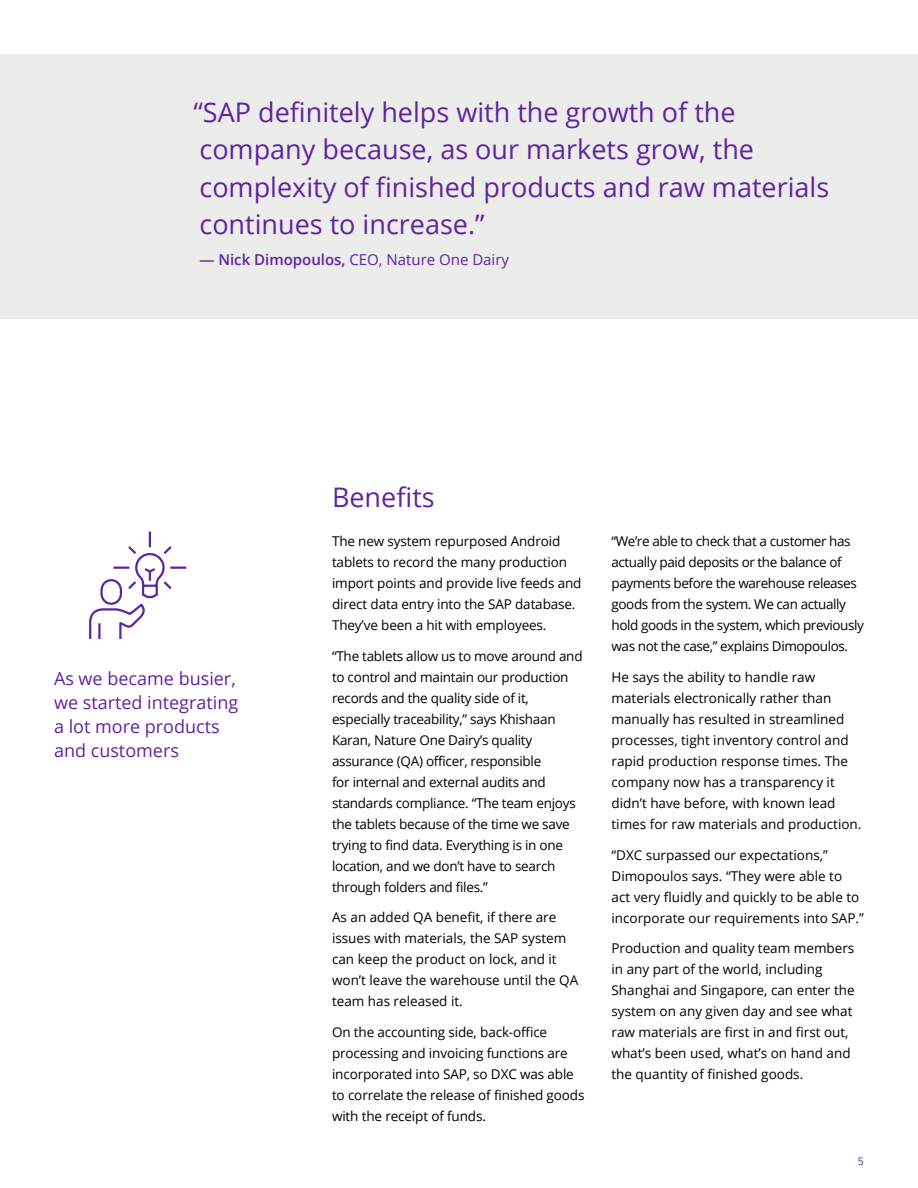
<style>
.page{position:relative;width:918px;height:1188px;background:#fff}
.page>*{position:absolute;margin:0;border:0;box-sizing:border-box;transform-origin:0 0}
.t1{font:27px/37.5px "Open Sans";color:#5f249f}
.t2{font:18px/24px "Open Sans";color:#5f249f}
.t3{font:15px "Open Sans";color:#5f249f}
.t4{font:13.5px/21px "Open Sans";letter-spacing:-.01em;color:#000}
.t5{font:13.5px/21px "Open Sans";letter-spacing:-.03em;color:#000}
.t6{font:10.5px "Open Sans";color:#5f249f}
.s1{font-weight:600}
</style>
<div class="page">
<svg style="left:89px;top:531px;width:98px;height:108px"></svg>
<div style="left:1px;top:54px;width:917px;height:265px;background:#ececeb"></div>
<h1 class="t1" style="left:194px;top:92px;width:637px">“SAP definitely helps with the growth of the company because, as our markets grow, the complexity of finished products and raw materials continues to increase.”</h1>
<p class="t3" style="left:200px;top:249px;width:311px"><span class="s1">— Nick Dimopoulos,</span> CEO, Nature One Dairy</p>
<h2 class="t2" style="left:54px;top:666px;width:186px">As we became busier, we started integrating a lot more products and customers</h2>
<h1 class="t1" style="left:332px;top:478px;width:104px">Benefits</h1>
<p class="t4" style="left:332px;top:530px;width:251px">The new system repurposed Android tablets to record the many production import points and provide live feeds and direct data entry into the SAP database.<br>They’ve been a hit with employees.</p>
<p class="t4" style="left:332px;top:645px;width:252px">“The tablets allow us to move around and to control and maintain our production records and the quality side of it, especially traceability,” says Khishaan Karan, Nature One Dairy’s quality assurance (QA) officer, responsible<br>for internal and external audits and standards compliance. “The team enjoys the tablets because of the time we save trying to find data. Everything is in one location, and we don’t have to search through folders and files.”</p>
<p class="t4" style="left:332px;top:907px;width:248px">As an added QA benefit, if there are issues with materials, the SAP system can keep the product on lock, and it won’t leave the warehouse until the QA team has released it.</p>
<p class="t4" style="left:332px;top:1021px;width:254px">On the accounting side, back-office processing and invoicing functions are incorporated into SAP, so DXC was able to correlate the release of finished goods with the receipt of funds.</p>
<p class="t5" style="left:612px;top:530px;width:254px">“We’re able to check that a customer has actually paid deposits or the balance of payments before the warehouse releases goods from the system. We can actually hold goods in the system, which previously was not the case,” explains Dimopoulos.</p>
<p class="t4" style="left:612px;top:666px;width:251px">He says the ability to handle raw materials electronically rather than manually has resulted in streamlined processes, tight inventory control and rapid production response times. The company now has a transparency it didn’t have before, with known lead times for raw materials and production.</p>
<p class="t4" style="left:612px;top:844px;width:254px">“DXC surpassed our expectations,” Dimopoulos says. “They were able to act very fluidly and quickly to be able to incorporate our requirements into SAP.”</p>
<p class="t4" style="left:612px;top:938px;width:245px">Production and quality team members in any part of the world, including Shanghai and Singapore, can enter the system on any given day and see what raw materials are first in and first out, what’s been used, what’s on hand and the quantity of finished goods.</p>
<p class="t6" style="left:858px;top:1154px;width:8px">5</p>
</div>
